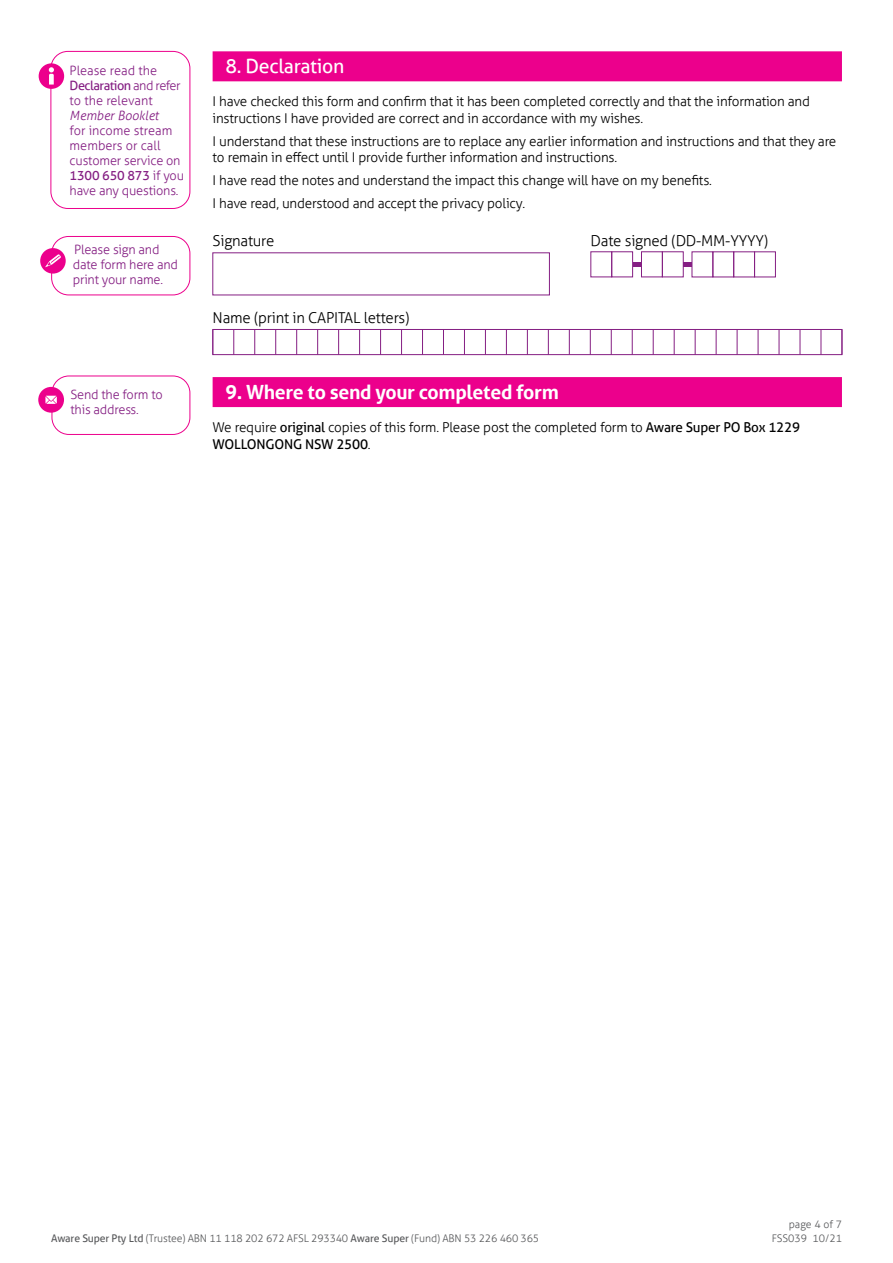
<style>
.page{position:relative;width:893px;height:1263px;background:#fff}
.page>*{position:absolute;margin:0;border:0;box-sizing:border-box;transform-origin:0 0}
.t1{font:700 19.5px "Aller";letter-spacing:-.015em;color:#fff}
.t2{font:19.5px "Aller";letter-spacing:-.015em;color:#fff}
.t3{font:300 15px "Aller";letter-spacing:-.015em;color:#000}
.t4{font:300 13.5px/16.5px "Aller";letter-spacing:-.015em;color:#000}
.t5{font:300 12.75px/15px "Aller";letter-spacing:-.015em;color:#851f83}
.t6{font:italic 300 12.75px "Aller";color:#851f83}
.t7{font:300 10.5px/13.5px "Aller";letter-spacing:-.015em;color:#58595b;text-align:right}
.s1{font-weight:400}
</style>
<div class="page">
<div style="left:51px;top:236px;width:139px;height:59px;border:1px solid #ec008c;border-radius:17px"></div>
<div style="left:51px;top:51px;width:139px;height:158px;border:1px solid #ec008c;border-radius:17px"></div>
<div style="left:52px;top:376px;width:138px;height:59px;border:1px solid #ec008c;border-radius:17px"></div>
<div style="left:39px;top:63px;width:25px;height:26px;background:#ec008c;border-radius:50%"></div>
<svg style="left:49px;top:67px;width:5px;height:18px"></svg>
<div style="left:40px;top:248px;width:26px;height:26px;background:#ec008c;border-radius:50%"></div>
<svg style="left:45px;top:254px;width:16px;height:13px"></svg>
<div style="left:38px;top:387px;width:26px;height:26px;background:#ec008c;border-radius:50%"></div>
<svg style="left:45px;top:396px;width:12px;height:8px"></svg>
<div style="left:213px;top:51px;width:629px;height:30px;background:#ec008c"></div>
<div style="left:213px;top:377px;width:629px;height:30px;background:#ec008c"></div>
<svg style="left:633px;top:262px;width:8px;height:4px"></svg>
<svg style="left:683px;top:262px;width:9px;height:4px"></svg>
<div style="left:641px;top:252px;width:22px;height:25px;border:1px solid #851f83"></div>
<div style="left:692px;top:252px;width:21px;height:25px;border:1px solid #851f83"></div>
<div style="left:611px;top:252px;width:22px;height:25px;border:1px solid #851f83"></div>
<div style="left:662px;top:252px;width:21px;height:25px;border:1px solid #851f83"></div>
<div style="left:713px;top:252px;width:21px;height:25px;border:1px solid #851f83"></div>
<div style="left:754px;top:252px;width:22px;height:25px;border:1px solid #851f83"></div>
<svg style="left:234px;top:331px;width:1px;height:22px"></svg>
<svg style="left:254px;top:331px;width:1px;height:22px"></svg>
<svg style="left:275px;top:331px;width:1px;height:22px"></svg>
<svg style="left:296px;top:331px;width:1px;height:22px"></svg>
<svg style="left:317px;top:331px;width:1px;height:22px"></svg>
<svg style="left:338px;top:331px;width:1px;height:22px"></svg>
<svg style="left:359px;top:331px;width:1px;height:22px"></svg>
<svg style="left:380px;top:331px;width:1px;height:22px"></svg>
<svg style="left:401px;top:331px;width:1px;height:22px"></svg>
<svg style="left:422px;top:331px;width:1px;height:22px"></svg>
<svg style="left:443px;top:331px;width:1px;height:22px"></svg>
<svg style="left:464px;top:331px;width:1px;height:22px"></svg>
<svg style="left:485px;top:331px;width:1px;height:22px"></svg>
<svg style="left:506px;top:331px;width:1px;height:22px"></svg>
<svg style="left:527px;top:331px;width:1px;height:22px"></svg>
<svg style="left:548px;top:331px;width:1px;height:22px"></svg>
<svg style="left:569px;top:331px;width:1px;height:22px"></svg>
<svg style="left:590px;top:331px;width:1px;height:22px"></svg>
<svg style="left:611px;top:331px;width:1px;height:22px"></svg>
<svg style="left:632px;top:331px;width:1px;height:22px"></svg>
<svg style="left:653px;top:331px;width:1px;height:22px"></svg>
<svg style="left:674px;top:331px;width:1px;height:22px"></svg>
<svg style="left:695px;top:331px;width:1px;height:22px"></svg>
<svg style="left:716px;top:331px;width:1px;height:22px"></svg>
<svg style="left:737px;top:331px;width:1px;height:22px"></svg>
<svg style="left:758px;top:331px;width:1px;height:22px"></svg>
<svg style="left:779px;top:331px;width:1px;height:22px"></svg>
<svg style="left:800px;top:331px;width:1px;height:22px"></svg>
<svg style="left:821px;top:331px;width:1px;height:22px"></svg>
<svg style="left:842px;top:329px;width:1px;height:26px"></svg>
<div style="left:213px;top:329px;width:629px;height:26px;border:1px solid #851f83"></div>
<p class="t5" style="left:70px;top:63px;width:112px">Please read the<br><span class="s1">Declaration</span> and refer to the relevant</p>
<p class="t6" style="left:70px;top:108px;width:91px">Member Booklet</p>
<p class="t5" style="left:70px;top:123px;width:116px">for income stream members or call customer service on<br><span class="s1">1300 650 873</span> if you have any questions.</p>
<p class="t5" style="left:73px;top:242px;width:107px">Please sign and date form here and print your name.</p>
<p class="t5" style="left:71px;top:387px;width:94px">Send the form to this address.</p>
<h1 class="t2" style="left:225px;top:54px;width:121px">8. Declaration</h1>
<p class="t4" style="left:213px;top:93px;width:599px">I have checked this form and confirm that it has been completed correctly and that the information and instructions I have provided are correct and in accordance with my wishes.</p>
<p class="t4" style="left:213px;top:133px;width:625px">I understand that these instructions are to replace any earlier information and instructions and that they are to remain in effect until I provide further information and instructions.</p>
<p class="t4" style="left:213px;top:169px;width:501px;line-height:23px">I have read the notes and understand the impact this change will have on my benefits.<br>I have read, understood and accept the privacy policy.</p>
<p class="t3" style="left:213px;top:231px;width:63px">Signature</p>
<p class="t3" style="left:591px;top:231px;width:179px">Date signed (DD-MM-YYYY)</p>
<p class="t3" style="left:213px;top:309px;width:198px">Name (print in CAPITAL letters)</p>
<h1 class="t1" style="left:225px;top:380px;width:335px">9. Where to send your completed form</h1>
<p class="t4" style="left:213px;top:419px;width:589px">We require <span class="s1">original</span> copies of this form. Please post the completed form to <span class="s1">Aware Super PO Box 1229<br>WOLLONGONG NSW 2500</span>.</p>
<p class="t7" style="left:51px;top:1231px;width:490px"><span class="s1">Aware Super Pty Ltd</span> (Trustee) ABN 11 118 202 672 AFSL 293340 <span class="s1">Aware Super</span> (Fund) ABN 53 226 460 365</p>
<p class="t7" style="left:772px;top:1218px;width:72px">page 4 of 7<br>FSS039 10/21</p>
</div>
